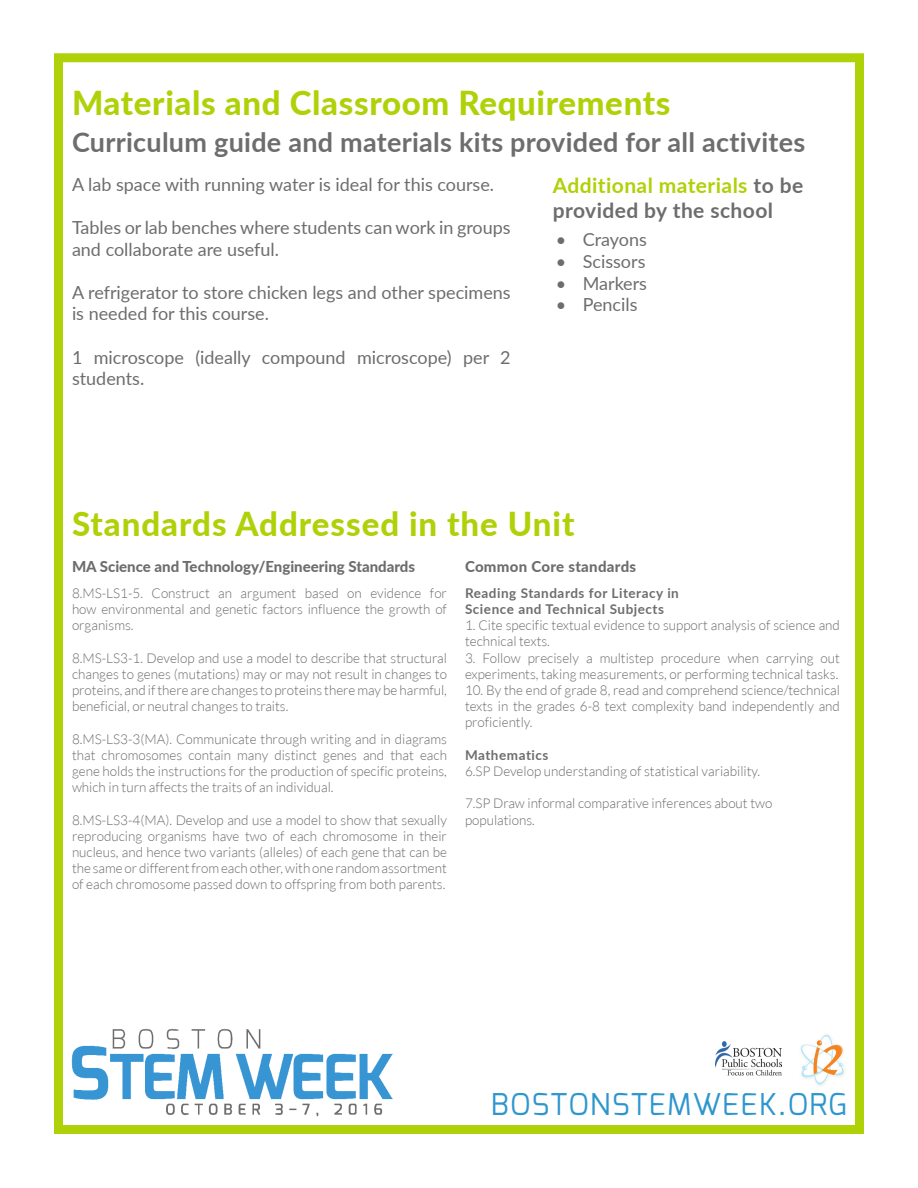
<style>
.page{position:relative;width:918px;height:1188px;background:#fff}
.page>*{position:absolute;margin:0;border:0;box-sizing:border-box;transform-origin:0 0}
.t1{font:800 33px "Lato";letter-spacing:.02em;color:#afd107}
.t2{font:30px "Exo";letter-spacing:.05em;color:#2e96ce}
.t3{font:700 27px "Lato";letter-spacing:.01em;color:#6d6d6d}
.t4{font:700 21px/25.2px "Lato";letter-spacing:.02em;color:#6d6d6d}
.t5{font:18px/21.6px "Lato";color:#6d6d6d}
.t6{font:800 15px "Lato";color:#6d6d6d}
.t7{font:800 15px "Lato";letter-spacing:.02em;color:#6d6d6d}
.t8{font:300 13.5px/16.2px "Lato";color:#6d6d6d;text-align:justify}
.t9{font:700 13.5px/16.2px "Lato";letter-spacing:.04em;color:#6d6d6d}
.s1{color:#afd107}
</style>
<div class="page">
<div style="left:54px;top:53px;width:810px;height:1081px;border:9px solid #afd107"></div>
<img style="left:71px;top:1028px;width:321px;height:89px">
<img style="left:800px;top:1034px;width:45px;height:52px">
<img style="left:716px;top:1041px;width:66px;height:35px">
<h1 class="t1" style="left:72px;top:79px;width:600px">Materials and Classroom Requirements</h1>
<h3 class="t3" style="left:72px;top:123px;width:735px">Curriculum guide and materials kits provided for all activites</h3>
<h3 class="t5" style="left:72px;top:173px;width:424px">A lab space with running water is ideal for this course.</h3>
<h3 class="t5" style="left:72px;top:216px;width:440px">Tables or lab benches where students can work in groups and collaborate are useful.</h3>
<h3 class="t5" style="left:72px;top:281px;width:440px">A refrigerator to store chicken legs and other specimens is needed for this course.</h3>
<h3 class="t5" style="left:72px;top:346px;width:440px">1 microscope (ideally compound microscope) per 2 students.</h3>
<h3 class="t4" style="left:553px;top:172px;width:252px"><span class="s1">Additional materials</span> to be provided by the school</h3>
<h3 class="t5" style="left:556px;top:228px;width:93px">• Crayons</h3>
<h3 class="t5" style="left:556px;top:250px;width:91px">• Scissors</h3>
<h3 class="t5" style="left:556px;top:271px;width:93px">• Markers</h3>
<h3 class="t5" style="left:556px;top:293px;width:83px">• Pencils</h3>
<h1 class="t1" style="left:72px;top:500px;width:504px">Standards Addressed in the Unit</h1>
<p class="t6" style="left:72px;top:555px;width:345px">MA Science and Technology/Engineering Standards</p>
<p class="t8" style="left:72px;top:585px;width:377px">8.MS-LS1-5. Construct an argument based on evidence for how environmental and genetic factors influence the growth of organisms.</p>
<p class="t8" style="left:72px;top:650px;width:376px">8.MS-LS3-1. Develop and use a model to describe that structural changes to genes (mutations) may or may not result in changes to proteins, and if there are changes to proteins there may be harmful, beneficial, or neutral changes to traits.</p>
<p class="t8" style="left:72px;top:731px;width:376px">8.MS-LS3-3(MA). Communicate through writing and in diagrams that chromosomes contain many distinct genes and that each gene holds the instructions for the production of specific proteins, which in turn affects the traits of an individual.</p>
<p class="t8" style="left:72px;top:812px;width:377px">8.MS-LS3-4(MA). Develop and use a model to show that sexually reproducing organisms have two of each chromosome in their nucleus, and hence two variants (alleles) of each gene that can be the same or different from each other, with one random assortment of each chromosome passed down to offspring from both parents.</p>
<p class="t7" style="left:465px;top:555px;width:173px">Common Core standards</p>
<p class="t9" style="left:465px;top:584px;width:215px">Reading Standards for Literacy in<br>Science and Technical Subjects</p>
<p class="t8" style="left:465px;top:617px;width:376px">1. Cite specific textual evidence to support analysis of science and technical texts.</p>
<p class="t8" style="left:465px;top:650px;width:376px">3. Follow precisely a multistep procedure when carrying out experiments, taking measurements, or performing technical tasks.</p>
<p class="t8" style="left:465px;top:682px;width:376px">10. By the end of grade 8, read and comprehend science/technical texts in the grades 6-8 text complexity band independently and proficiently.</p>
<p class="t9" style="left:465px;top:746px;width:85px">Mathematics</p>
<p class="t8" style="left:465px;top:763px;width:297px">6.SP Develop understanding of statistical variability.</p>
<p class="t8" style="left:465px;top:795px;width:309px">7.SP Draw informal comparative inferences about two populations.</p>
<h2 class="t2" style="left:491px;top:1085px;width:358px">BOSTONSTEMWEEK.ORG</h2>
</div>
